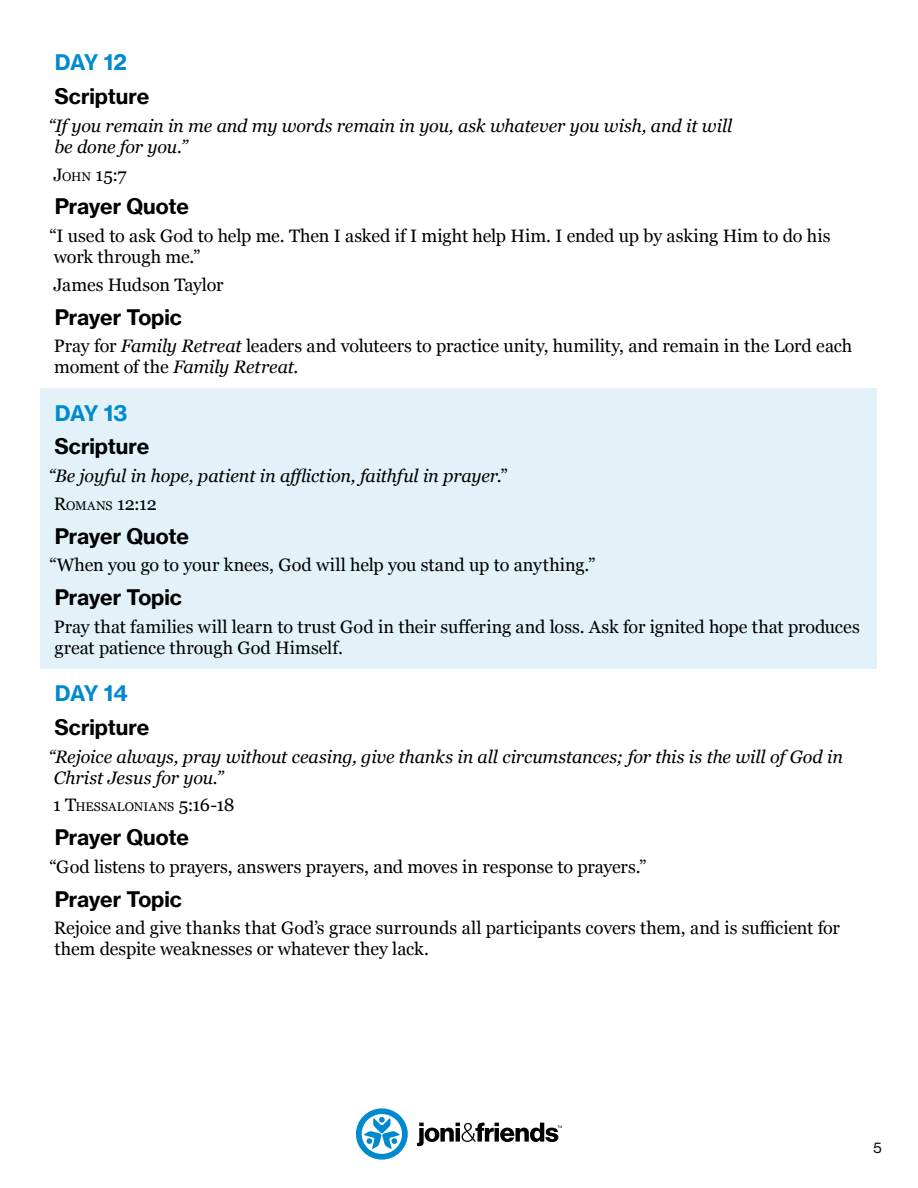
<style>
.page{position:relative;width:918px;height:1188px;background:#fff}
.page>*{position:absolute;margin:0;border:0;box-sizing:border-box;transform-origin:0 0}
.t1{font:700 21px "N Haas Grotesk TX Pro";letter-spacing:-.01em;color:#000}
.t2{font:700 21px "N Haas Grotesk TX Pro";letter-spacing:-.02em;color:#0089cf}
.t3{font:18px/21px "Georgia";letter-spacing:-.005em;color:#000}
.t4{font:italic 18px/21px "Georgia";letter-spacing:-.01em;color:#000}
.t5{font:18px "Georgia";color:#000}
.t6{font:15px "Haas Grot Disp 55 Roman";color:#000}
.t7{font:12.6px "Georgia";letter-spacing:.01em;color:#000}
.s1{font-size:12.6px}
.s2{font-style:italic}
.s3{font-style:normal}
.s4{font-style:normal;font-size:12.6px}
.s5{font-size:18px}
</style>
<div class="page">
<svg style="left:356px;top:1108px;width:52px;height:52px"></svg>
<svg style="left:417px;top:1122px;width:145px;height:24px"></svg>
<div style="left:40px;top:388px;width:838px;height:280px;background:#e2f2f8"></div>
<p class="t2" style="left:55px;top:49px;width:74px">DAY 12</p>
<p class="t1" style="left:54px;top:83px;width:97px">Scripture</p>
<p class="t4" style="left:54px;top:114px;width:679px;text-indent:-6px">“If you remain in me and my words remain in you, ask whatever you wish, and it will be done for you.”</p>
<p class="t5" style="left:54px;top:161px;width:75px">J<span class="s1">OHN</span> 15:7</p>
<p class="t1" style="left:55px;top:193px;width:136px">Prayer Quote</p>
<p class="t3" style="left:49px;top:225px;width:783px">“I used to ask God to help me. Then I asked if I might help Him. I ended up by asking Him to do his work through me.”</p>
<p class="t3" style="left:54px;top:273px;width:171px">James Hudson Taylor</p>
<p class="t1" style="left:55px;top:304px;width:129px">Prayer Topic</p>
<p class="t3" style="left:54px;top:335px;width:800px">Pray for <span class="s2">Family Retreat</span> leaders and voluteers to practice unity, humility, and remain in the Lord each moment of the <span class="s2">Family Retreat</span>.</p>
<p class="t2" style="left:55px;top:400px;width:74px">DAY 13</p>
<p class="t1" style="left:54px;top:433px;width:97px">Scripture</p>
<p class="t4" style="left:48px;top:461px;width:461px;line-height:27.8px">“Be joyful in hope, patient in affliction, faithful in prayer<span class="s3">.”<br></span><span class="s3">R</span><span class="s4">OMANS</span> <span class="s3">12:12</span></p>
<p class="t1" style="left:55px;top:523px;width:136px">Prayer Quote</p>
<p class="t3" style="left:49px;top:554px;width:548px">“When you go to your knees, God will help you stand up to anything.”</p>
<p class="t1" style="left:55px;top:584px;width:129px">Prayer Topic</p>
<p class="t3" style="left:54px;top:615px;width:808px">Pray that families will learn to trust God in their suffering and loss. Ask for ignited hope that produces great patience through God Himself.</p>
<p class="t2" style="left:55px;top:680px;width:74px">DAY 14</p>
<p class="t1" style="left:54px;top:714px;width:97px">Scripture</p>
<p class="t4" style="left:54px;top:745px;width:791px;text-indent:-5px">“Rejoice always, pray without ceasing, give thanks in all circumstances; for this is the will of God in<br>Christ Jesus for you.”</p>
<p class="t7" style="left:53px;top:798px;width:183px"><span class="s5">1 T</span>HESSALONIANS <span class="s5">5:16-18</span></p>
<p class="t1" style="left:55px;top:824px;width:136px">Prayer Quote</p>
<p class="t3" style="left:49px;top:855px;width:599px">“God listens to prayers, answers prayers, and moves in response to prayers.”</p>
<p class="t1" style="left:55px;top:886px;width:129px">Prayer Topic</p>
<p class="t3" style="left:54px;top:917px;width:788px">Rejoice and give thanks that God’s grace surrounds all participants covers them, and is sufficient for them despite weaknesses or whatever they lack.</p>
<p class="t6" style="left:873px;top:1139px;width:10px">5</p>
</div>
